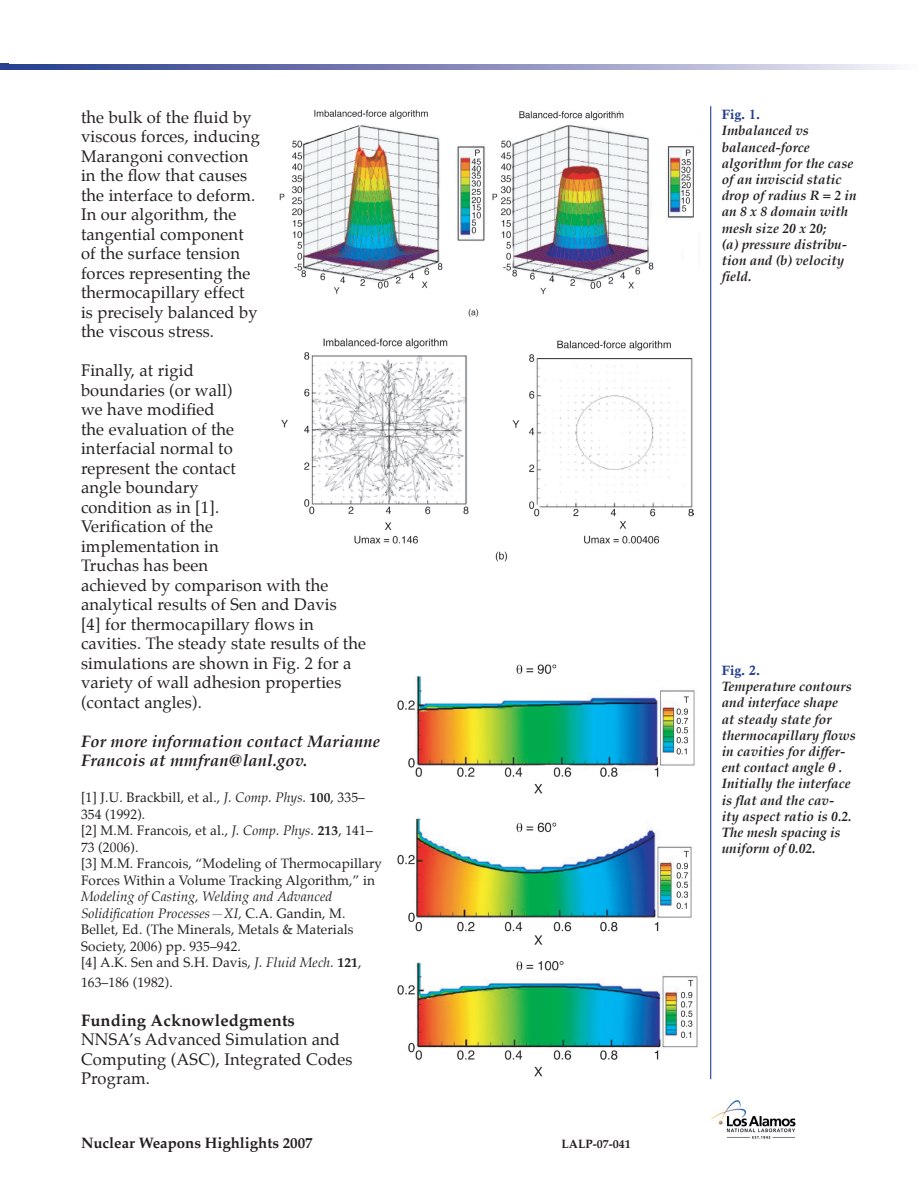
<style>
.page{position:relative;width:918px;height:1188px;background:#fff}
.page>*{position:absolute;margin:0;border:0;box-sizing:border-box;transform-origin:0 0}
.t1{font:16.5px/19.5px "Palatino";letter-spacing:.01em;color:#231f20}
.t2{font:italic 700 16.5px/19.5px "Palatino";letter-spacing:.01em;color:#231f20}
.t3{font:700 16.5px "Palatino";letter-spacing:.01em;color:#231f20}
.t4{font:700 15px "Palatino";color:#231f20}
.t5{font:13.5px/16.5px "Palatino";letter-spacing:.01em;color:#231f20}
.t6{font:italic 700 13.5px/16.2px "Palatino";color:#231f20}
.t7{font:13.5px "Calis MT Bol";color:#253f8e}
.t8{font:700 12px "Palatino";color:#231f20}
.s1{font-style:italic}
.s2{font-weight:700}
</style>
<div class="page">
<svg style="left:9px;top:64px;width:882px;height:6px;background:#878dbc"></svg>
<svg style="left:0;top:64px;width:9px;height:6px"></svg>
<img style="left:711px;top:1100px;width:85px;height:39px">
<hr style="left:710px;top:106px;width:1px;height:973px;background:#0d2b88">
<img style="left:280px;top:109px;width:420px;height:208px">
<img style="left:282px;top:338px;width:412px;height:224px">
<img style="left:397px;top:664px;width:301px;height:413px">
<p class="t1" style="left:81px;top:109px;width:180px">the bulk of the fluid by viscous forces, inducing<br>Marangoni convection in the flow that causes the interface to deform.<br>In our algorithm, the tangential component of the surface tension forces representing the thermocapillary effect is precisely balanced by the viscous stress.</p>
<p class="t1" style="left:81px;top:362px;width:287px">Finally, at rigid<br>boundaries (or wall)<br>we have modified<br>the evaluation of the<br>interfacial normal to<br>represent the contact<br>angle boundary<br>condition as in [1].<br>Verification of the<br>implementation in<br>Truchas has been<br>achieved by comparison with the analytical results of Sen and Davis<br>[4] for thermocapillary flows in cavities. The steady state results of the simulations are shown in Fig. 2 for a variety of wall adhesion properties (contact angles).</p>
<p class="t2" style="left:81px;top:733px;width:301px">For more information contact Marianne<br>Francois at mmfran@lanl.gov.</p>
<p class="t5" style="left:81px;top:790px;width:303px">[1] J.U. Brackbill, et al., <span class="s1">J. Comp. Phys.</span> <span class="s2">100</span>, 335– 354 (1992).<br>[2] M.M. Francois, et al., <span class="s1">J. Comp. Phys.</span> <span class="s2">213</span>, 141– 73 (2006).<br>[3] M.M. Francois, “Modeling of Thermocapillary Forces Within a Volume Tracking Algorithm,” in</p>
<p class="t5" style="left:81px;top:889px;width:282px"><span class="s1">Modeling of Casting, Welding and Advanced Solidification Processes—XI,</span> C.A. Gandin, M.<br>Bellet, Ed. (The Minerals, Metals &amp; Materials Society, 2006) pp. 935–942.<br>[4] A.K. Sen and S.H. Davis, <span class="s1">J. Fluid Mech.</span> <span class="s2">121</span>,</p>
<p class="t5" style="left:81px;top:975px;width:93px">163–186 (1982).</p>
<p class="t3" style="left:81px;top:1010px;width:215px">Funding Acknowledgments</p>
<p class="t1" style="left:81px;top:1031px;width:273px">NNSA’s Advanced Simulation and<br>Computing (ASC), Integrated Codes<br>Program.</p>
<p class="t4" style="left:81px;top:1133px;width:233px">Nuclear Weapons Highlights 2007</p>
<p class="t8" style="left:562px;top:1136px;width:71px">LALP-07-041</p>
<p class="t7" style="left:722px;top:107px;width:40px">Fig. 1.</p>
<p class="t6" style="left:722px;top:124px;width:136px">Imbalanced vs balanced-force algorithm for the case of an inviscid static drop of radius R = 2 in an 8 x 8 domain with mesh size 20 x 20;<br>(a) pressure distribu&shy;tion and (b) velocity field.</p>
<p class="t7" style="left:722px;top:663px;width:40px">Fig. 2.</p>
<p class="t6" style="left:722px;top:680px;width:135px">Temperature contours and interface shape<br>at steady state for thermocapillary flows in cavities for differ&shy;ent contact angle .<br>Initially the interface is flat and the cav-<br>ity aspect ratio is 0.2.<br>The mesh spacing is uniform of 0.02.</p>
</div>
